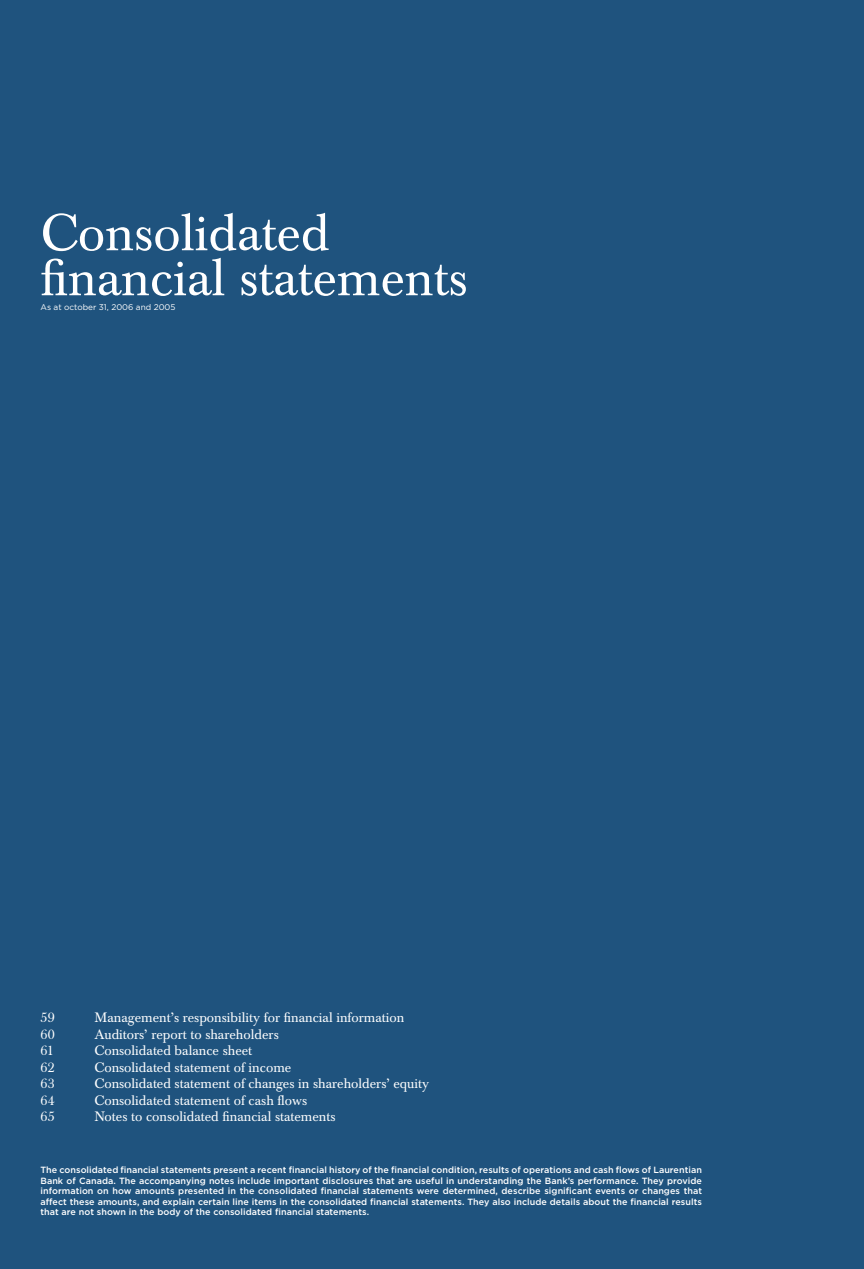
<style>
.page{position:relative;width:864px;height:1269px;background:#1f537e}
.page>*{position:absolute;margin:0;border:0;box-sizing:border-box;transform-origin:0 0}
.t1{font:51px/45px "Baskerville BE";color:#fff}
.t2{font:13.5px "Baskerville BE";color:#fff}
.t3{font:500 9px/10.5px "Gotham";letter-spacing:.005em;color:#fff;text-align:justify}
.t4{font:8.25px "Gotham";color:#fff}
</style>
<div class="page">
<h1 class="t1" style="left:40px;top:212px;width:429px">Consolidated financial statements</h1>
<p class="t4" style="left:40px;top:303px;width:137px">As at october 31, 2006 and 2005</p>
<h2 class="t2" style="left:40px;top:1010px;width:16px">59</h2>
<h2 class="t2" style="left:94px;top:1010px;width:311px">Management’s responsibility for financial information</h2>
<h2 class="t2" style="left:40px;top:1026px;width:16px">60</h2>
<h2 class="t2" style="left:94px;top:1026px;width:186px">Auditors’ report to shareholders</h2>
<h2 class="t2" style="left:40px;top:1043px;width:15px">61</h2>
<h2 class="t2" style="left:94px;top:1043px;width:159px">Consolidated balance sheet</h2>
<h2 class="t2" style="left:40px;top:1059px;width:16px">62</h2>
<h2 class="t2" style="left:94px;top:1059px;width:198px">Consolidated statement of income</h2>
<h2 class="t2" style="left:40px;top:1076px;width:16px">63</h2>
<h2 class="t2" style="left:94px;top:1076px;width:336px">Consolidated statement of changes in shareholders’ equity</h2>
<h2 class="t2" style="left:40px;top:1092px;width:16px">64</h2>
<h2 class="t2" style="left:94px;top:1092px;width:214px">Consolidated statement of cash flows</h2>
<h2 class="t2" style="left:40px;top:1109px;width:16px">65</h2>
<h2 class="t2" style="left:94px;top:1109px;width:243px">Notes to consolidated financial statements</h2>
<p class="t3" style="left:40px;top:1164px;width:663px">The consolidated financial statements present a recent financial history of the financial condition, results of operations and cash flows of Laurentian Bank of Canada. The accompanying notes include important disclosures that are useful in understanding the Bank’s performance. They provide information on how amounts presented in the consolidated financial statements were determined, describe significant events or changes that affect these amounts, and explain certain line items in the consolidated financial statements. They also include details about the financial results that are not shown in the body of the consolidated financial statements.</p>
</div>
